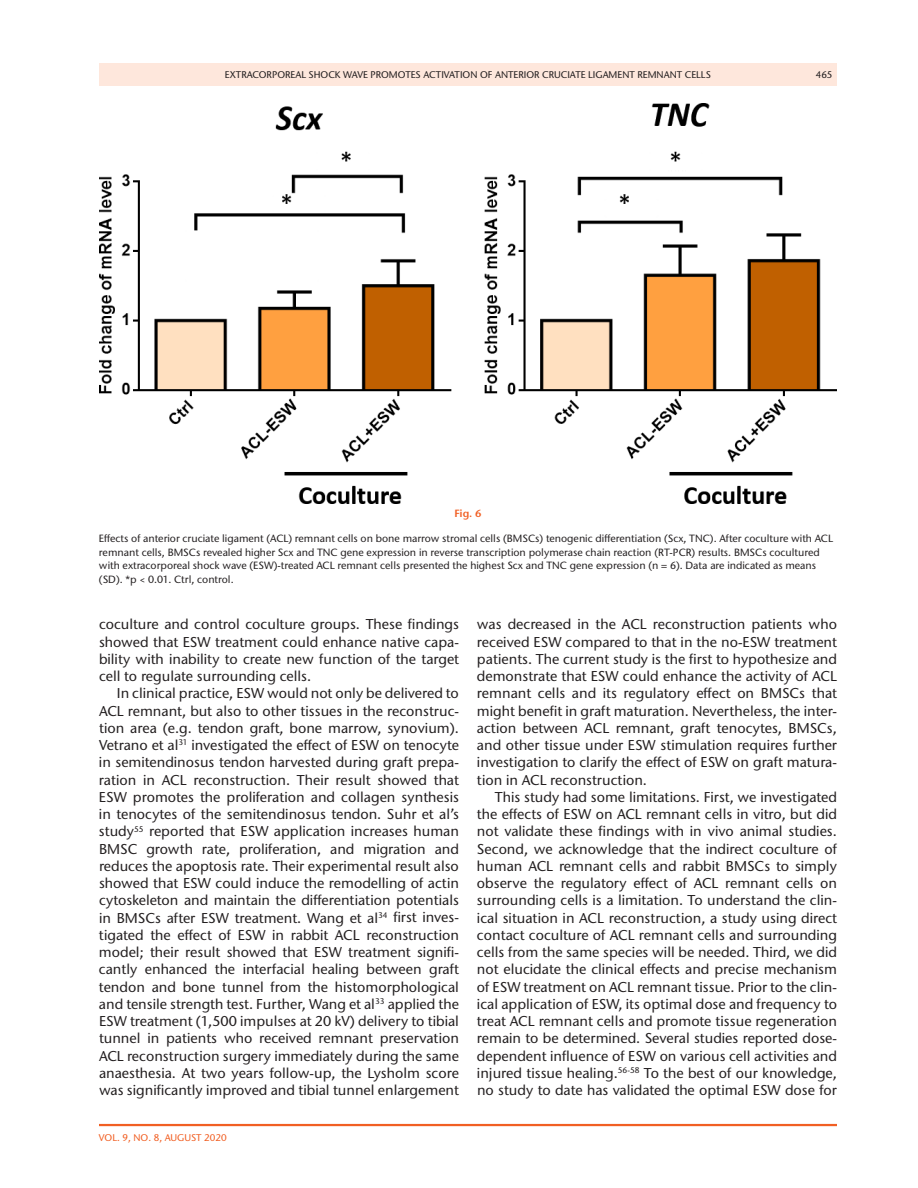
<style>
.page{position:relative;width:918px;height:1188px;background:#fff}
.page>*{position:absolute;margin:0;border:0;box-sizing:border-box;transform-origin:0 0}
.t1{font:500 14.25px/17.2px "Stone Sans ITC Pro";color:#231f20;text-align:justify}
.t2{font:500 10.5px/13.5px "Stone Sans ITC Pro";color:#231f20}
.t3{font:600 10.5px "Stone Sans ITC Pro";color:#f15f23}
.t4{font:500 9.75px "Stone Sans ITC Pro";color:#231f20}
.t5{font:500 9.75px "Stone Sans ITC Pro";color:#f15f23}
</style>
<div class="page">
<hr style="left:99px;top:1124px;width:738px;height:2px;background:#f15f23">
<div style="left:99px;top:63px;width:738px;height:23px;background:#fee7dc"></div>
<img style="left:99px;top:104px;width:738px;height:399px">
<p class="t4" style="left:225px;top:68px;width:488px">EXTRACORPOREAL SHOCK WAVE PROMOTES ACTIVATION OF ANTERIOR CRUCIATE LIGAMENT REMNANT CELLS</p>
<p class="t4" style="left:816px;top:68px;width:18px">465</p>
<p class="t3" style="left:454px;top:506px;width:29px">Fig. 6</p>
<p class="t2" style="left:99px;top:532px;width:736px">Effects of anterior cruciate ligament (ACL) remnant cells on bone marrow stromal cells (BMSCs) tenogenic differentiation (Scx, TNC). After coculture with ACL remnant cells, BMSCs revealed higher Scx and TNC gene expression in reverse transcription polymerase chain reaction (RT-PCR) results. BMSCs cocultured with extracorporeal shock wave (ESW)-treated ACL remnant cells presented the highest Scx and TNC gene expression (n = 6). Data are indicated as means (SD). *p &lt; 0.01. Ctrl, control.</p>
<p class="t1" style="left:99px;top:616px;width:362px">coculture and control coculture groups. These findings showed that ESW treatment could enhance native capa&shy;bility with inability to create new function of the target cell to regulate surrounding cells.</p>
<p class="t1" style="left:99px;top:685px;width:362px;text-indent:18px">In clinical practice, ESW would not only be delivered to ACL remnant, but also to other tissues in the reconstruc&shy;tion area (e.g. tendon graft, bone marrow, synovium).<br>Vetrano et al<sup>31</sup> investigated the effect of ESW on tenocyte in semitendinosus tendon harvested during graft prepa&shy;ration in ACL reconstruction. Their result showed that ESW promotes the proliferation and collagen synthesis in tenocytes of the semitendinosus tendon. Suhr et al’s study<sup>55</sup> reported that ESW application increases human BMSC growth rate, proliferation, and migration and reduces the apoptosis rate. Their experimental result also showed that ESW could induce the remodelling of actin cytoskeleton and maintain the differentiation potentials in BMSCs after ESW treatment. Wang et al<sup>34</sup> first inves&shy;tigated the effect of ESW in rabbit ACL reconstruction model; their result showed that ESW treatment signifi&shy;cantly enhanced the interfacial healing between graft tendon and bone tunnel from the histomorphological and tensile strength test. Further, Wang et al<sup>33</sup> applied the ESW treatment (1,500 impulses at 20 kV) delivery to tibial tunnel in patients who received remnant preservation ACL reconstruction surgery immediately during the same anaesthesia. At two years follow-up, the Lysholm score was significantly improved and tibial tunnel enlargement</p>
<p class="t1" style="left:477px;top:616px;width:362px">was decreased in the ACL reconstruction patients who received ESW compared to that in the no-ESW treatment patients. The current study is the first to hypothesize and demonstrate that ESW could enhance the activity of ACL remnant cells and its regulatory effect on BMSCs that might benefit in graft maturation. Nevertheless, the inter&shy;action between ACL remnant, graft tenocytes, BMSCs, and other tissue under ESW stimulation requires further investigation to clarify the effect of ESW on graft matura&shy;tion in ACL reconstruction.</p>
<p class="t1" style="left:477px;top:788px;width:362px;text-indent:18px">This study had some limitations. First, we investigated the effects of ESW on ACL remnant cells in vitro, but did not validate these findings with in vivo animal studies.<br>Second, we acknowledge that the indirect coculture of human ACL remnant cells and rabbit BMSCs to simply observe the regulatory effect of ACL remnant cells on surrounding cells is a limitation. To understand the clin&shy;ical situation in ACL reconstruction, a study using direct contact coculture of ACL remnant cells and surrounding cells from the same species will be needed. Third, we did not elucidate the clinical effects and precise mechanism of ESW treatment on ACL remnant tissue. Prior to the clin&shy;ical application of ESW, its optimal dose and frequency to treat ACL remnant cells and promote tissue regeneration remain to be determined. Several studies reported dose&shy;dependent influence of ESW on various cell activities and injured tissue healing.<sup>56-58</sup> To the best of our knowledge, no study to date has validated the optimal ESW dose for</p>
<p class="t5" style="left:99px;top:1132px;width:129px">VOL. 9, NO. 8, AUGUST 2020</p>
</div>
